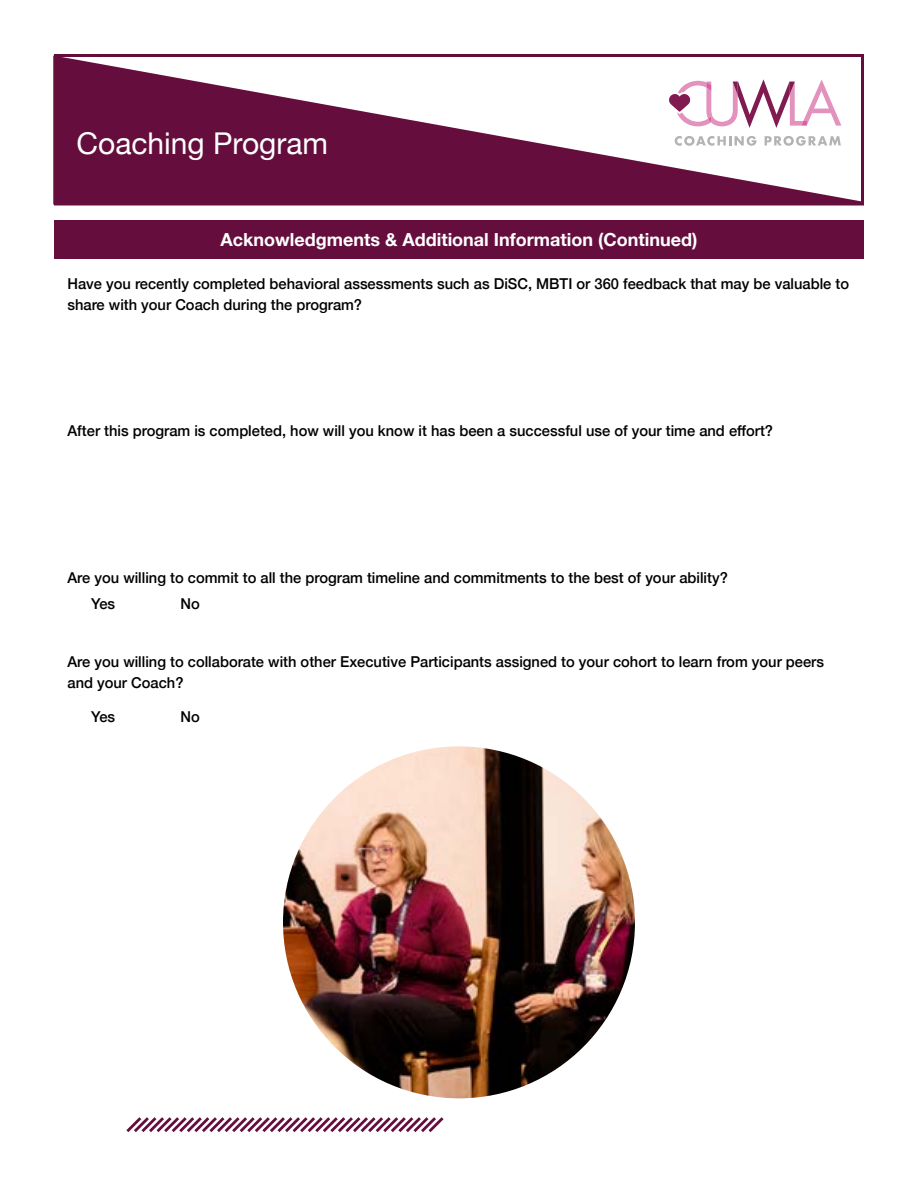
<style>
.page{position:relative;width:918px;height:1188px;background:#fff}
.page>*{position:absolute;margin:0;border:0;box-sizing:border-box;transform-origin:0 0}
.t1{font:30px "Helvetica Neue";color:#fff}
.t2{font:700 18px "Helvetica Neue";color:#fff}
.t3{font:500 15px/21px "Helvetica Neue";color:#000}
</style>
<div class="page">
<svg style="left:53px;top:55px;width:807px;height:150px;fill:#650e3d"></svg>
<div style="left:54px;top:54px;width:810px;height:152px;border:3px solid #650e3d"></div>
<svg style="left:126px;top:1117px;width:318px;height:15px"></svg>
<div style="left:54px;top:221px;width:810px;height:38px;background:#650e3d"></div>
<img style="left:283px;top:746px;width:352px;height:352px;border-radius:176px">
<svg style="left:669px;top:79px;width:172px;height:49px"></svg>
<svg style="left:675px;top:136px;width:81px;height:10px"></svg>
<svg style="left:765px;top:136px;width:76px;height:10px"></svg>
<h1 class="t1" style="left:76px;top:122px;width:253px">Coaching Program</h1>
<p class="t2" style="left:220px;top:225px;width:479px">Acknowledgments &amp; Additional Information (Continued)</p>
<p class="t3" style="left:68px;top:272px;width:783px">Have you recently completed behavioral assessments such as DiSC, MBTI or 360 feedback that may be valuable to share with your Coach during the program?</p>
<p class="t3" style="left:68px;top:419px;width:707px">After this program is completed, how will you know it has been a successful use of your time and effort?</p>
<p class="t3" style="left:68px;top:566px;width:662px">Are you willing to commit to all the program timeline and commitments to the best of your ability?</p>
<p class="t3" style="left:91px;top:592px;width:25px">Yes</p>
<p class="t3" style="left:181px;top:592px;width:21px">No</p>
<p class="t3" style="left:68px;top:650px;width:758px">Are you willing to collaborate with other Executive Participants assigned to your cohort to learn from your peers and your Coach?</p>
<p class="t3" style="left:91px;top:705px;width:25px">Yes</p>
<p class="t3" style="left:181px;top:705px;width:21px">No</p>
</div>
